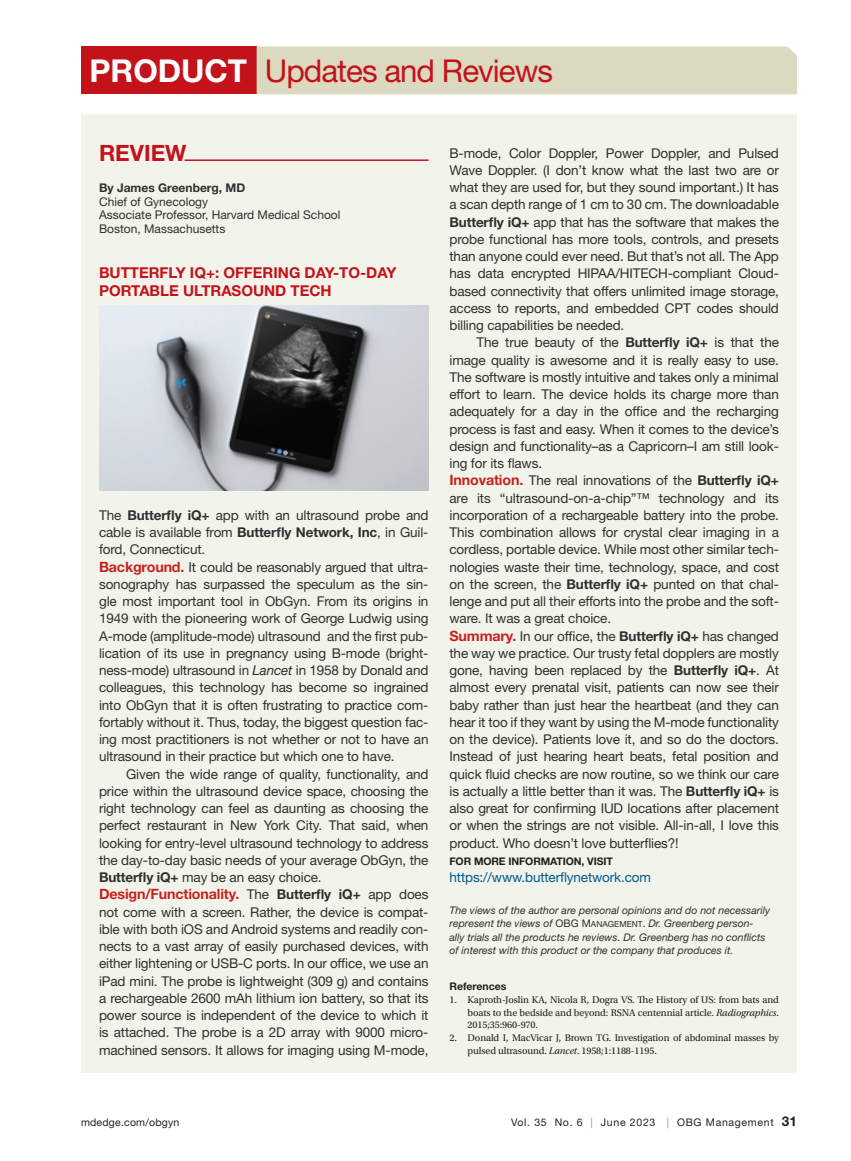
<style>
.page{position:relative;width:851px;height:1161px;background:#fff}
.page>*{position:absolute;margin:0;border:0;box-sizing:border-box;transform-origin:0 0}
.t1{font:31.5px "Helvetica Neue LT Std";letter-spacing:-.03em;color:#c4121a}
.sub{font:700 22.5px "Helvetica Neue LT Std";color:#c4121a}
.sub_2{font:700 15px/17.2px "Helvetica Neue LT Std";color:#c4121a}
.body_no_indent{font:700 14.25px "Helvetica Neue LT Std";letter-spacing:-.01em;color:#c6231f}
.body_no_indent-2{font:13.5px/17.2px "Helvetica Neue LT Std";letter-spacing:-.01em;color:#312f30;text-align:justify}
.body{font:13.5px/17.2px "Helvetica Neue LT Std";letter-spacing:-.01em;color:#312f30;text-align:justify}
.bbody_for_more{font:13.5px "Helvetica Neue LT Std";letter-spacing:-.01em;color:#005996}
.bbody_byline{font:12px "Helvetica Neue LT Std";color:#312f30}
.bbody_byline-2{font:700 12px "Helvetica Neue LT Std";color:#312f30}
.bbody_for_more-2{font:italic 10.5px/13.5px "Helvetica Neue LT Std";color:#312f30}
.t2{font:10.5px "Helvetica Neue LT Std";letter-spacing:.065em;color:#231f20}
.bbody_for_more-3{font:700 10.5px "Helvetica Neue LT Std";letter-spacing:-.01em;color:#231f20}
.t3{font:10.5px "Helvetica Neue LT Std";letter-spacing:.02em;color:#231f20}
.sub3_references{font:700 10.5px "Helvetica Neue LT Std";color:#231f20}
.t4{font:10.2px/12.8px "Utopia Std";letter-spacing:-.01em;color:#231f20;text-align:justify}
.s1{font-weight:700;color:#fff}
.s2{font-weight:700}
.s3{font-weight:700;font-size:14.25px;color:#c6231f}
.s4{font-style:italic}
.s5{font-weight:400;font-size:13.5px;color:#312f30}
.s6{font-size:13.5px;color:#312f30}
.s7{font-style:normal}
.s8{font-family:"Helvetica Neue LT Std Roman SC800";font-style:normal}
.s9{font-family:"Helvetica Neue LT Std Roman SC800";font-style:normal;font-size:8.4px}
.s10{color:#939598}
.s11{font-weight:700;font-size:13.5px}
</style>
<div class="page">
<div style="left:81px;top:46px;width:175px;height:48px;background:#c4121a"></div>
<div style="left:256px;top:46px;width:540px;height:48px;background:#dbd9c0"></div>
<div style="left:81px;top:114px;width:715px;height:959px;background:#f2f3ea"></div>
<hr style="left:184px;top:159px;width:244px;height:2px;background:#c4121a">
<img style="left:99px;top:305px;width:329px;height:185px">
<p class="t1" style="left:90px;top:52px;width:465px"><span class="s1">PRODUCT</span> Updates and Reviews</p>
<p class="sub" style="left:99px;top:139px;width:89px">REVIEW</p>
<p class="bbody_byline-2" style="left:99px;top:181px;width:148px">By James Greenberg, MD</p>
<p class="bbody_byline" style="left:99px;top:195px;width:111px">Chief of Gynecology</p>
<p class="bbody_byline" style="left:99px;top:208px;width:243px">Associate Professor, Harvard Medical School</p>
<p class="bbody_byline" style="left:99px;top:222px;width:128px">Boston, Massachusetts</p>
<p class="sub_2" style="left:99px;top:264px;width:299px">BUTTERFLY IQ+: OFFERING DAY-TO-DAY<br>PORTABLE ULTRASOUND TECH</p>
<p class="body_no_indent-2" style="left:99px;top:506px;width:331px">The <span class="s2">Butterfly iQ+</span> app with an ultrasound probe and cable is available from <span class="s2">Butterfly Network, Inc</span>, in Guil&shy;ford, Connecticut.</p>
<p class="body_no_indent-2" style="left:99px;top:558px;width:331px"><span class="s3">Background.</span> It could be reasonably argued that ultra&shy;sonography has surpassed the speculum as the sin&shy;gle most important tool in ObGyn. From its origins in 1949 with the pioneering work of George Ludwig using A-mode (amplitude-mode) ultrasound and the first pub&shy;lication of its use in pregnancy using B-mode (bright&shy;ness-mode) ultrasound in <span class="s4">Lancet</span> in 1958 by Donald and colleagues, this technology has become so ingrained into ObGyn that it is often frustrating to practice com&shy;fortably without it. Thus, today, the biggest question fac&shy;ing most practitioners is not whether or not to have an ultrasound in their practice but which one to have.</p>
<p class="body" style="left:99px;top:765px;width:331px;text-indent:27px">Given the wide range of quality, functionality, and price within the ultrasound device space, choosing the right technology can feel as daunting as choosing the perfect restaurant in New York City. That said, when looking for entry-level ultrasound technology to address the day-to-day basic needs of your average ObGyn, the <span class="s2">Butterfly iQ+</span> may be an easy choice.</p>
<p class="body_no_indent" style="left:99px;top:885px;width:331px">Design/Functionality. <span class="s5">The</span> <span class="s6">Butterfly iQ+</span> <span class="s5">app does</span></p>
<p class="body_no_indent-2" style="left:99px;top:903px;width:331px">not come with a screen. Rather, the device is compat&shy;ible with both iOS and Android systems and readily con&shy;nects to a vast array of easily purchased devices, with either lightening or USB-C ports. In our office, we use an iPad mini. The probe is lightweight (309 g) and contains a rechargeable 2600 mAh lithium ion battery, so that its power source is independent of the device to which it is attached. The probe is a 2D array with 9000 micro&shy;machined sensors. It allows for imaging using M-mode,</p>
<p class="body_no_indent-2" style="left:449px;top:144px;width:331px">B-mode, Color Doppler, Power Doppler, and Pulsed Wave Doppler. (I don’t know what the last two are or what they are used for, but they sound important.) It has a scan depth range of 1 cm to 30 cm. The downloadable <span class="s2">Butterfly iQ+</span> app that has the software that makes the probe functional has more tools, controls, and presets than anyone could ever need. But that’s not all. The App has data encrypted HIPAA/HITECH-compliant Cloud&shy;based connectivity that offers unlimited image storage, access to reports, and embedded CPT codes should billing capabilities be needed.</p>
<p class="body" style="left:449px;top:334px;width:331px;text-indent:27px">The true beauty of the <span class="s2">Butterfly iQ+</span> is that the image quality is awesome and it is really easy to use.<br>The software is mostly intuitive and takes only a minimal effort to learn. The device holds its charge more than adequately for a day in the office and the recharging process is fast and easy. When it comes to the device’s design and functionality–as a Capricorn–I am still look&shy;ing for its flaws.</p>
<p class="body_no_indent-2" style="left:449px;top:472px;width:331px"><span class="s3">Innovation.</span> The real innovations of the <span class="s2">Butterfly iQ+ </span>are its “ultrasound-on-a-chip”™ technology and its incorporation of a rechargeable battery into the probe.<br>This combination allows for crystal clear imaging in a cordless, portable device. While most other similar tech&shy;nologies waste their time, technology, space, and cost on the screen, the <span class="s2">Butterfly iQ+</span> punted on that chal&shy;lenge and put all their efforts into the probe and the soft&shy;ware. It was a great choice.</p>
<p class="body_no_indent-2" style="left:449px;top:627px;width:331px"><span class="s3">Summary.</span> In our office, the <span class="s2">Butterfly iQ+</span> has changed the way we practice. Our trusty fetal dopplers are mostly gone, having been replaced by the <span class="s2">Butterfly iQ+</span>. At almost every prenatal visit, patients can now see their baby rather than just hear the heartbeat (and they can hear it too if they want by using the M-mode functionality on the device). Patients love it, and so do the doctors.<br>Instead of just hearing heart beats, fetal position and quick fluid checks are now routine, so we think our care is actually a little better than it was. The <span class="s2">Butterfly iQ+</span> is also great for confirming IUD locations after placement or when the strings are not visible. All-in-all, I love this product. Who doesn’t love butterflies?!</p>
<p class="bbody_for_more-3" style="left:449px;top:855px;width:165px">FOR MORE INFORMATION, VISIT</p>
<p class="bbody_for_more" style="left:449px;top:869px;width:203px">https://www.butterflynetwork.com</p>
<p class="bbody_for_more-2" style="left:449px;top:903px;width:322px">The views of the author are personal opinions and do not necessarily represent the views of <span class="s7">OBG</span> <span class="s8">M</span><span class="s9">ANAGEM ENT</span><span class="s7">.</span> Dr. Greenberg person&shy;ally trials all the products he reviews. Dr. Greenberg has no conflicts of interest with this product or the company that produces it.</p>
<p class="sub3_references" style="left:449px;top:980px;width:58px">References</p>
<p class="t4" style="left:467px;top:993px;width:313px;text-indent:-18px">1. Kaproth-Joslin KA, Nicola R, Dogra VS. The History of US: from bats and boats to the bedside and beyond: RSNA centennial article. <span class="s4">Radiographics</span>.<br>2015;35:960-970.</p>
<p class="t4" style="left:467px;top:1032px;width:313px;text-indent:-18px">2. Donald I, MacVicar J, Brown TG. Investigation of abdominal masses by pulsed ultrasound. <span class="s4">Lancet</span>. 1958;1:1188-1195.</p>
<p class="t3" style="left:81px;top:1116px;width:100px">mdedge.com/obgyn</p>
<p class="t2" style="left:511px;top:1116px;width:287px">Vol. 35 No. 6 <span class="s10">|</span> June 2023 <span class="s10">|</span> OBG Management <span class="s11">31</span></p>
</div>
